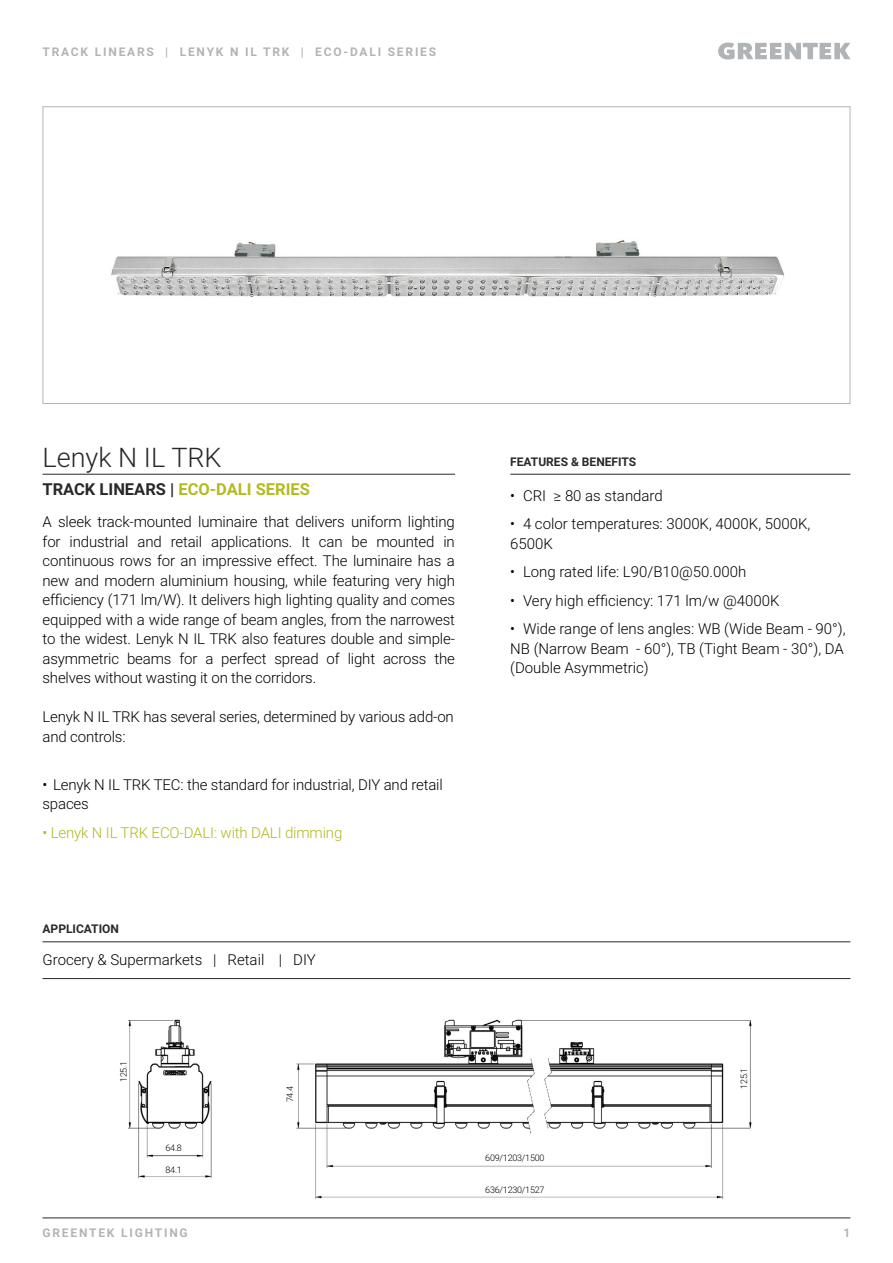
<style>
.page{position:relative;width:893px;height:1263px;background:#fff}
.page>*{position:absolute;margin:0;border:0;box-sizing:border-box;transform-origin:0 0}
.t1{font:300 27px "Roboto";color:#292829}
.t2{font:700 16.5px "Roboto";color:#b2bb1e}
.t3{font:300 15px/19.5px "Roboto";letter-spacing:-.01em;color:#000}
.t4{font:300 15px "Roboto";letter-spacing:-.01em;color:#b0b91d}
.t5{font:700 12px "Roboto";letter-spacing:.15em;color:#b1b4b6}
.t6{font:700 12px "Roboto";color:#292829}
.t7{font:300 9px "Roboto";letter-spacing:-.025em;color:#000}
.s1{color:#292829}
</style>
<div class="page">
<svg style="left:718px;top:43px;width:132px;height:17px"></svg>
<hr style="left:43px;top:474px;width:412px;height:1px;background:#292829">
<hr style="left:43px;top:941px;width:807px;height:1px;background:#292829">
<hr style="left:510px;top:474px;width:340px;height:1px;background:#292829">
<hr style="left:43px;top:978px;width:807px;height:1px;background:#292829">
<img style="left:128px;top:1019px;width:624px;height:180px">
<hr style="left:43px;top:1217px;width:807px;height:1px;background:#292829">
<img style="left:111px;top:240px;width:674px;height:57px">
<p class="t5" style="left:43px;top:43px;width:395px">TRACK LINEARS | LENYK N IL TRK | ECO-DALI SERIES</p>
<h1 class="t1" style="left:43px;top:438px;width:181px">Lenyk N IL TRK</h1>
<p class="t2" style="left:43px;top:478px;width:269px"><span class="s1">TRACK LINEARS |</span> ECO-DALI SERIES</p>
<p class="t3" style="left:43px;top:511px;width:414px;text-align:justify">A sleek track-mounted luminaire that delivers uniform lighting for industrial and retail applications. It can be mounted in continuous rows for an impressive effect. The luminaire has a new and modern aluminium housing, while featuring very high efficiency (171 lm/W). It delivers high lighting quality and comes equipped with a wide range of beam angles, from the narrowest to the widest. Lenyk N IL TRK also features double and simple&shy;asymmetric beams for a perfect spread of light across the shelves without wasting it on the corridors.</p>
<p class="t3" style="left:43px;top:706px;width:413px">Lenyk N IL TRK has several series, determined by various add-on and controls:</p>
<p class="t3" style="left:43px;top:774px;width:402px">• Lenyk N IL TRK TEC: the standard for industrial, DIY and retail spaces</p>
<p class="t4" style="left:43px;top:822px;width:301px">• Lenyk N IL TRK ECO-DALI: with DALI dimming</p>
<p class="t6" style="left:43px;top:920px;width:78px">APPLICATION</p>
<p class="t3" style="left:43px;top:949px;width:275px">Grocery &amp; Supermarkets | Retail | DIY</p>
<p class="t6" style="left:510px;top:453px;width:127px">FEATURES &amp; BENEFITS</p>
<p class="t3" style="left:510px;top:485px;width:154px">• CRI ≥ 80 as standard</p>
<p class="t3" style="left:510px;top:514px;width:302px">• 4 color temperatures: 3000K, 4000K, 5000K,<br>6500K</p>
<p class="t3" style="left:510px;top:562px;width:238px">• Long rated life: L90/B10@50.000h</p>
<p class="t3" style="left:510px;top:590px;width:271px">• Very high efficiency: 171 lm/w @4000K</p>
<p class="t3" style="left:510px;top:619px;width:337px;text-align:justify">• Wide range of lens angles: WB (Wide Beam - 90°), NB (Narrow Beam - 60°), TB (Tight Beam - 30°), DA (Double Asymmetric)</p>
<p class="t7" style="left:117px;top:1082px;width:23px;rotate:-90deg">125.1</p>
<p class="t7" style="left:165px;top:1141px;width:18px">64.8</p>
<p class="t7" style="left:165px;top:1164px;width:18px">84.1</p>
<p class="t7" style="left:283px;top:1102px;width:18px;rotate:-90deg">74.4</p>
<p class="t7" style="left:485px;top:1151px;width:61px">609/1203/1500</p>
<p class="t7" style="left:485px;top:1183px;width:61px">636/1230/1527</p>
<p class="t7" style="left:738px;top:1089px;width:23px;rotate:-90deg">125.1</p>
<p class="t5" style="left:43px;top:1224px;width:147px">GREENTEK LIGHTING</p>
<p class="t5" style="left:844px;top:1224px;width:8px">1</p>
</div>
